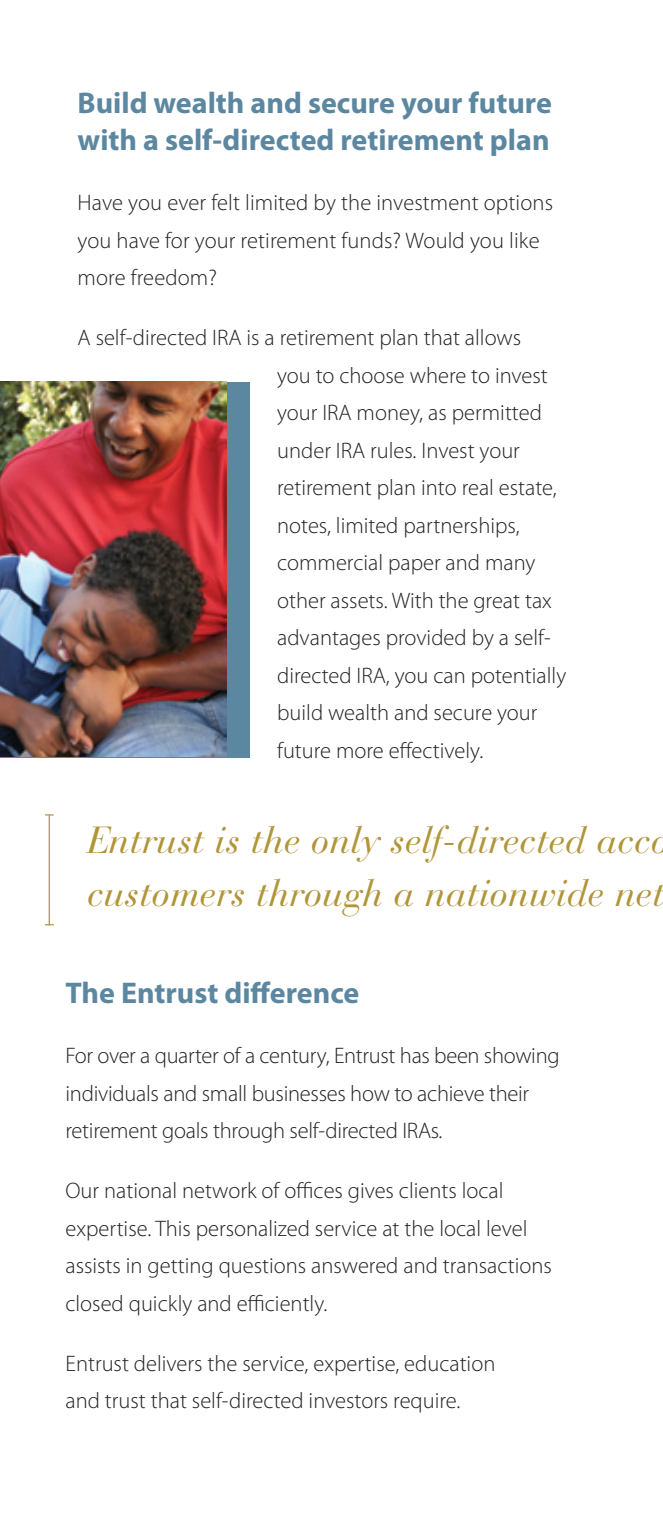
<style>
.page{position:relative;width:663px;height:1530px;background:#fff}
.page>*{position:absolute;margin:0;border:0;box-sizing:border-box;transform-origin:0 0}
.t1{font:italic 37.5px/52.5px "Bauer Bodoni";color:#b19539}
.t2{font:700 30px/37.5px "Myriad Pro";color:#5c87a1}
.t3{font:300 22.5px/37.5px "Myriad Pro";color:#231f20}
</style>
<div class="page">
<div style="left:0;top:382px;width:249px;height:375px;background:#5c87a1"></div>
<hr style="left:49px;top:815px;width:1px;height:110px;background:#b19539">
<svg style="left:45px;top:814px;width:9px;height:2px"></svg>
<img style="left:0;top:382px;width:227px;height:375px">
<p class="t2" style="left:78px;top:83px;width:475px">Build wealth and secure your future with a self-directed retirement plan</p>
<p class="t3" style="left:78px;top:184px;width:477px">Have you ever felt limited by the investment options you have for your retirement funds? Would you like more freedom?</p>
<p class="t3" style="left:277px;top:319px;width:290px;text-indent:-199px">A self-directed IRA is a retirement plan that allows<br>you to choose where to invest your IRA money, as permitted under IRA rules. Invest your retirement plan into real estate, notes, limited partnerships, commercial paper and many other assets. With the great tax advantages provided by a self&shy;directed IRA, you can potentially build wealth and secure your future more effectively.</p>
<p class="t1" style="left:87px;top:815px;width:584px">Entrust is the only self-directed acco customers through a nationwide net</p>
<p class="t2" style="left:65px;top:973px;width:295px">The Entrust difference</p>
<p class="t3" style="left:65px;top:1037px;width:495px">For over a quarter of a century, Entrust has been showing individuals and small businesses how to achieve their retirement goals through self-directed IRAs.</p>
<p class="t3" style="left:65px;top:1172px;width:487px">Our national network of offices gives clients local expertise. This personalized service at the local level assists in getting questions answered and transactions closed quickly and efficiently.</p>
<p class="t3" style="left:65px;top:1344px;width:431px">Entrust delivers the service, expertise, education and trust that self-directed investors require.</p>
</div>
